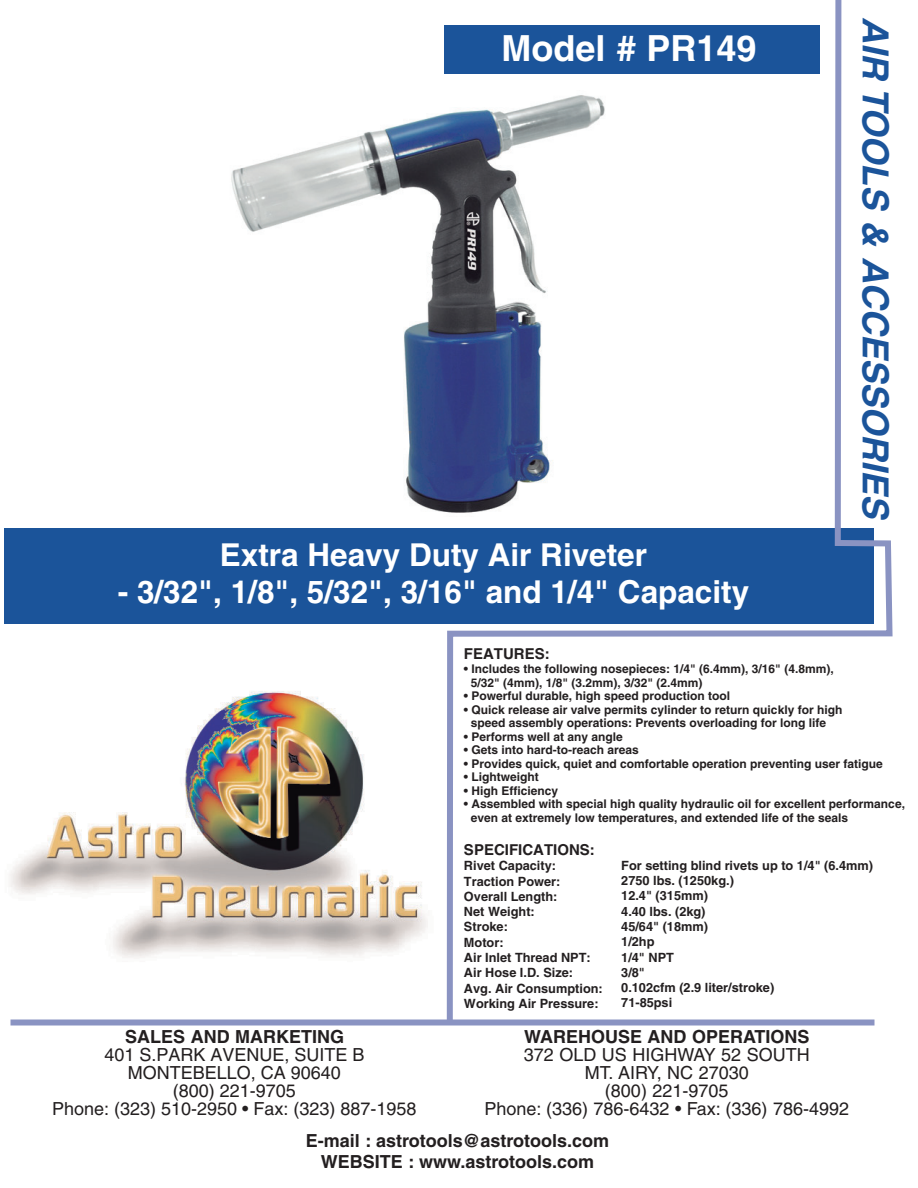
<style>
.page{position:relative;width:918px;height:1188px;background:#fff}
.page>*{position:absolute;margin:0;border:0;box-sizing:border-box;transform-origin:0 0}
.t1{font:italic 700 36px "Helvetica";color:#1b549a}
.t2{font:700 36px "Helvetica";color:#fff}
.t3{font:700 31.5px "Helvetica";color:#fff}
.t4{font:18px/18px "Helvetica";color:#231f20;text-align:center}
.t5{font:700 18px/21.6px "Helvetica";color:#231f20;text-align:center}
.t6{font:700 15px "Helvetica";color:#231f20}
.t7{font:700 12.75px/15.3px "Helvetica";color:#231f20}
.t8{font:700 12px/13.5px "Helvetica";color:#231f20}
</style>
<div class="page">
<div style="left:4px;top:528px;width:870px;height:95px;background:#1b549a"></div>
<img style="left:9px;top:691px;width:419px;height:268px">
<svg style="left:444px;top:0;width:449px;height:1026px"></svg>
<div style="left:10px;top:1020px;width:864px;height:6px;background:#8a93c2"></div>
<img style="left:231px;top:90px;width:379px;height:427px">
<h1 class="t2" style="left:501px;top:27px;width:257px">Model # PR149</h1>
<h2 class="t3" style="left:220px;top:535px;width:429px">Extra Heavy Duty Air Riveter</h2>
<h2 class="t3" style="left:118px;top:573px;width:633px">- 3/32", 1/8", 5/32", 3/16" and 1/4" Capacity</h2>
<h1 class="t1" style="left:898px;top:17px;width:511px;rotate:90deg">AIR TOOLS &amp; ACCESSORIES</h1>
<p class="t6" style="left:464px;top:644px;width:87px">FEATURES:</p>
<p class="t8" style="left:471px;top:662px;width:365px;text-indent:-7px">• Includes the following nosepieces: 1/4" (6.4mm), 3/16" (4.8mm),<br>5/32" (4mm), 1/8" (3.2mm), 3/32" (2.4mm)</p>
<p class="t8" style="left:464px;top:689px;width:268px">• Powerful durable, high speed production tool</p>
<p class="t8" style="left:471px;top:702px;width:373px;text-indent:-7px">• Quick release air valve permits cylinder to return quickly for high speed assembly operations: Prevents overloading for long life</p>
<p class="t8" style="left:464px;top:729px;width:160px">• Performs well at any angle</p>
<p class="t8" style="left:464px;top:743px;width:176px">• Gets into hard-to-reach areas</p>
<p class="t8" style="left:464px;top:756px;width:420px">• Provides quick, quiet and comfortable operation preventing user fatigue</p>
<p class="t8" style="left:464px;top:770px;width:76px">• Lightweight</p>
<p class="t8" style="left:464px;top:783px;width:96px">• High Efficiency</p>
<p class="t8" style="left:471px;top:797px;width:436px;text-indent:-7px">• Assembled with special high quality hydraulic oil for excellent performance, even at extremely low temperatures, and extended life of the seals</p>
<p class="t7" style="left:621px;top:857px;width:253px">For setting blind rivets up to 1/4" (6.4mm)<br>2750 lbs. (1250kg.)<br>12.4" (315mm)<br>4.40 lbs. (2kg)<br>45/64" (18mm)<br>1/2hp<br>1/4" NPT<br>3/8"<br>0.102cfm (2.9 liter/stroke)<br>71-85psi</p>
<p class="t6" style="left:464px;top:840px;width:132px">SPECIFICATIONS:</p>
<p class="t7" style="left:464px;top:858px;width:140px">Rivet Capacity:<br>Traction Power:<br>Overall Length:<br>Net Weight:<br>Stroke:<br>Motor:<br>Air Inlet Thread NPT:<br>Air Hose I.D. Size:<br>Avg. Air Consumption:<br>Working Air Pressure:</p>
<h3 class="t5" style="left:125px;top:1026px;width:220px">SALES AND MARKETING</h3>
<h3 class="t5" style="left:524px;top:1026px;width:287px">WAREHOUSE AND OPERATIONS</h3>
<h3 class="t4" style="left:484px;top:1046px;width:366px">372 OLD US HIGHWAY 52 SOUTH<br>MT. AIRY, NC 27030<br>(800) 221-9705<br>Phone: (336) 786-6432 • Fax: (336) 786-4992</h3>
<h3 class="t5" style="left:306px;top:1129px;width:305px">E-mail : astrotools@astrotools.com<br>WEBSITE : www.astrotools.com</h3>
<h3 class="t4" style="left:52px;top:1046px;width:366px">401 S.PARK AVENUE, SUITE B<br>MONTEBELLO, CA 90640<br>(800) 221-9705<br>Phone: (323) 510-2950 • Fax: (323) 887-1958</h3>
</div>
